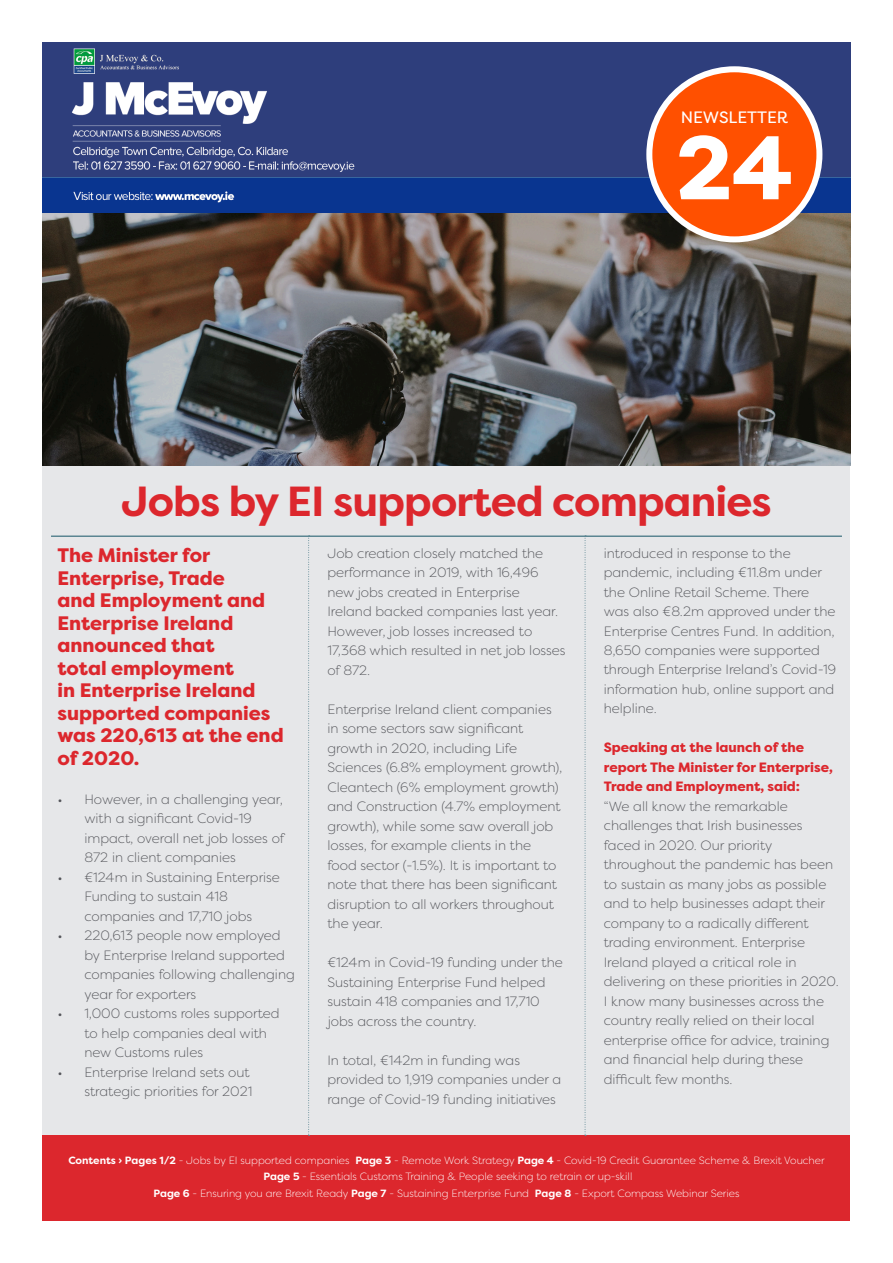
<style>
.page{position:relative;width:893px;height:1263px;background:#fff}
.page>*{position:absolute;margin:0;border:0;box-sizing:border-box;transform-origin:0 0}
.t1{font:800 90px "Filson Pro";color:#fff}
.t2{font:700 42px "Filson Pro";letter-spacing:-.02em;color:#dc272d}
.t3{font:800 19.5px/22.5px "Filson Pro";color:#dc272d}
.t4{font:16.5px "Filson Pro";color:#fff}
.t5{font:300 13.5px/19.5px "Filson Pro";color:#54555a}
.t6{font:800 13.5px/19.5px "Filson Pro";color:#dc272d}
.t7{font:300 10.5px/16.5px "Filson Pro";color:#fff;text-align:center}
.s1{font-weight:700}
</style>
<div class="page">
<div style="left:43px;top:425px;width:807px;height:710px;background:#e6e7e9"></div>
<img style="left:43px;top:213px;width:807px;height:253px">
<svg style="left:43px;top:43px;width:807px;height:170px;background:#334887"></svg>
<div style="left:43px;top:1135px;width:807px;height:85px;background:#dc272d"></div>
<hr style="left:51px;top:535px;width:791px;height:2px;background:#5b8692">
<svg style="left:308px;top:535px;width:2px;height:601px"></svg>
<svg style="left:585px;top:535px;width:1px;height:601px"></svg>
<div style="left:649px;top:69px;width:170px;height:170px;background:#ff5000;border-radius:50%"></div>
<div style="left:646px;top:66px;width:176px;height:176px;border:6px solid #fff;border-radius:50%"></div>
<p class="t4" style="left:681px;top:106px;width:109px">NEWSLETTER</p>
<h1 class="t1" style="left:676px;top:111px;width:118px">24</h1>
<h2 class="t2" style="left:121px;top:475px;width:652px">Jobs by EI supported companies</h2>
<h3 class="t3" style="left:57px;top:545px;width:228px">The Minister for<br>Enterprise, Trade<br>and Employment and<br>Enterprise Ireland announced that<br>total employment<br>in Enterprise Ireland supported companies was 220,613 at the end of 2020.</h3>
<p class="t5" style="left:84px;top:789px;width:202px;text-indent:-27px">• However, in a challenging year, with a significant Covid-19 impact, overall net job losses of<br>872 in client companies</p>
<p class="t5" style="left:84px;top:867px;width:197px;text-indent:-27px">• €124m in Sustaining Enterprise<br>Funding to sustain 418 companies and 17,710 jobs</p>
<p class="t5" style="left:84px;top:925px;width:212px;text-indent:-27px">• 220,613 people now employed by Enterprise Ireland supported companies following challenging year for exporters</p>
<p class="t5" style="left:84px;top:1003px;width:197px;text-indent:-27px">• 1,000 customs roles supported to help companies deal with new Customs rules</p>
<p class="t5" style="left:57px;top:1062px;width:196px;text-align:right">• Enterprise Ireland sets out strategic priorities for 2021</p>
<p class="t5" style="left:604px;top:543px;width:234px">introduced in response to the pandemic, including €11.8m under the Online Retail Scheme. There was also €8.2m approved under the<br>Enterprise Centres Fund. In addition,<br>8,650 companies were supported through Enterprise Ireland’s Covid-19 information hub, online support and helpline.</p>
<p class="t6" style="left:604px;top:738px;width:230px">Speaking at the launch of the report The Minister for Enterprise,<br>Trade and Employment, said:</p>
<p class="t5" style="left:604px;top:796px;width:236px">“We all know the remarkable challenges that Irish businesses faced in 2020. Our priority throughout the pandemic has been to sustain as many jobs as possible and to help businesses adapt their company to a radically different trading environment. Enterprise<br>Ireland played a critical role in delivering on these priorities in 2020.<br>I know many businesses across the country really relied on their local enterprise office for advice, training and financial help during these difficult few months.</p>
<p class="t5" style="left:327px;top:543px;width:240px">Job creation closely matched the performance in 2019, with 16,496 new jobs created in Enterprise<br>Ireland backed companies last year.<br>However, job losses increased to<br>17,368 which resulted in net job losses of 872.</p>
<p class="t5" style="left:327px;top:699px;width:237px">Enterprise Ireland client companies in some sectors saw significant growth in 2020, including Life Sciences (6.8% employment growth), Cleantech (6% employment growth) and Construction (4.7% employment growth), while some saw overall job losses, for example clients in the food sector (-1.5%). It is important to note that there has been significant disruption to all workers throughout the year.</p>
<p class="t5" style="left:327px;top:952px;width:237px">€124m in Covid-19 funding under the<br>Sustaining Enterprise Fund helped sustain 418 companies and 17,710 jobs across the country.</p>
<p class="t5" style="left:327px;top:1050px;width:235px">In total, €142m in funding was provided to 1,919 companies under a range of Covid-19 funding initiatives</p>
<p class="t7" style="left:68px;top:1151px;width:758px"><span class="s1">Contents › Pages 1/2</span> - Jobs by EI supported companies <span class="s1">Page 3</span> - Remote Work Strategy <span class="s1">Page 4</span> - Covid-19 Credit Guarantee Scheme &amp; Brexit Voucher<br><span class="s1">Page 5</span> - Essentials Customs Training &amp; People seeking to retrain or up-skill<br><span class="s1">Page 6</span> - Ensuring you are Brexit Ready <span class="s1">Page 7</span> - Sustaining Enterprise Fund <span class="s1">Page 8</span> - Export Compass Webinar Series</p>
</div>
